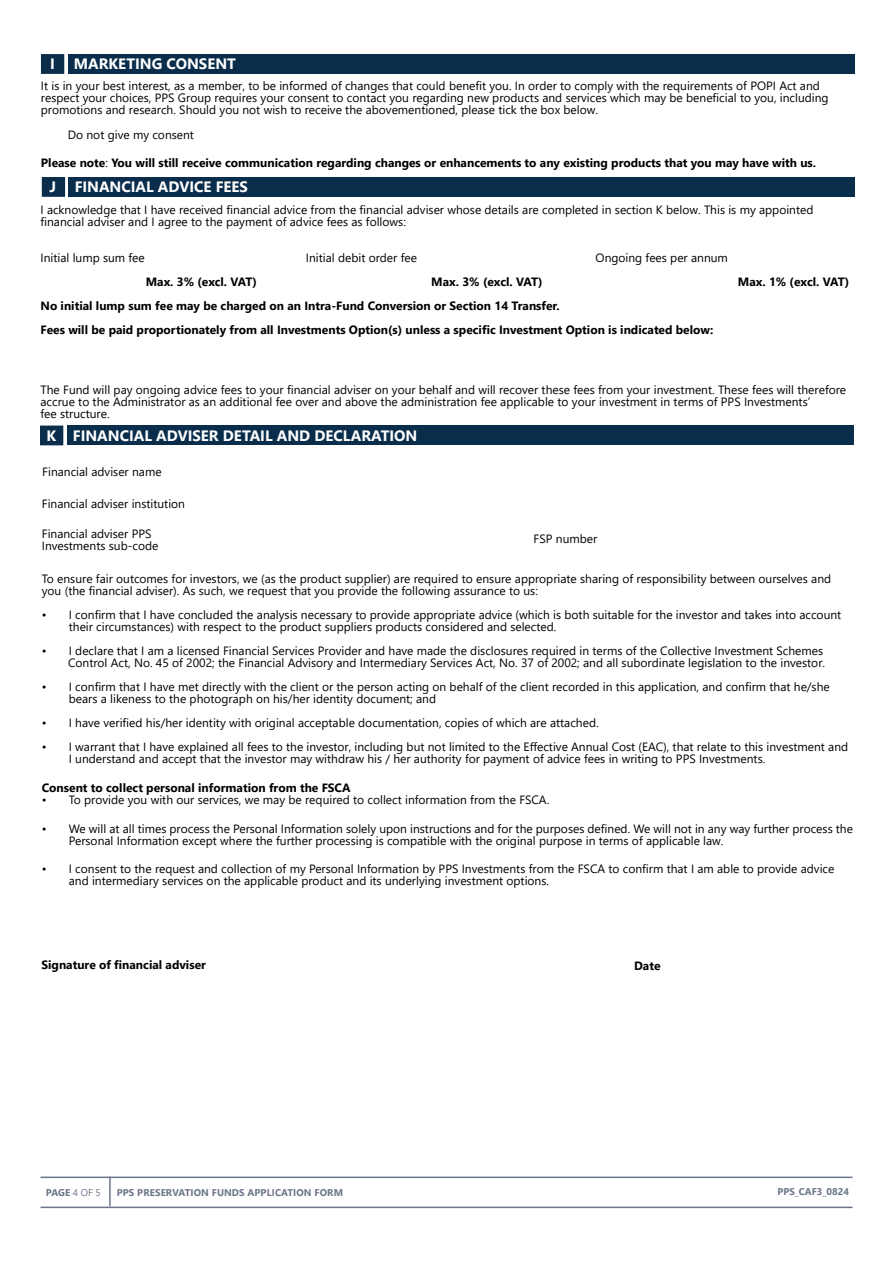
<style>
.page{position:relative;width:893px;height:1263px;background:#fff}
.page>*{position:absolute;margin:0;border:0;box-sizing:border-box;transform-origin:0 0}
.t1{font:700 15px "Segoe UI";color:#fff}
.t2{font:12px/12px "Segoe UI";color:#000}
.t3{font:700 12px/24px "Segoe UI";color:#000}
.t4{font:700 9.75px "Segoe UI";letter-spacing:.01em;color:#6c7589}
.s1{font-weight:400}
</style>
<div class="page">
<hr style="left:109px;top:1176px;width:2px;height:30px;background:#6c7589">
<hr style="left:40px;top:1206px;width:812px;height:2px;background:#6c7589">
<hr style="left:40px;top:1176px;width:812px;height:2px;background:#6c7589">
<div style="left:41px;top:54px;width:23px;height:20px;background:#092d4b;border:2px solid #092d4b"></div>
<div style="left:68px;top:54px;width:786px;height:20px;background:#092d4b"></div>
<div style="left:42px;top:177px;width:23px;height:20px;background:#092d4b;border:2px solid #092d4b"></div>
<div style="left:69px;top:177px;width:786px;height:20px;background:#092d4b"></div>
<div style="left:40px;top:426px;width:23px;height:19px;background:#092d4b"></div>
<div style="left:67px;top:426px;width:786px;height:19px;background:#092d4b"></div>
<p class="t1" style="left:50px;top:50px;width:6px">I</p>
<p class="t1" style="left:74px;top:50px;width:164px">MARKETING CONSENT</p>
<p class="t2" style="left:41px;top:79px;width:789px">It is in your best interest, as a member, to be informed of changes that could benefit you. In order to comply with the requirements of POPI Act and respect your choices, PPS Group requires your consent to contact you regarding new products and services which may be beneficial to you, including promotions and research. Should you not wish to receive the abovementioned, please tick the box below.</p>
<p class="t2" style="left:68px;top:127px;width:128px">Do not give my consent</p>
<p class="t3" style="left:41px;top:150px;width:777px">Please note<span class="s1">:</span> You will still receive communication regarding changes or enhancements to any existing products that you may have with us.</p>
<p class="t1" style="left:50px;top:173px;width:200px">J FINANCIAL ADVICE FEES</p>
<p class="t2" style="left:41px;top:203px;width:774px">I acknowledge that I have received financial advice from the financial adviser whose details are completed in section K below. This is my appointed financial adviser and I agree to the payment of advice fees as follows:</p>
<p class="t2" style="left:41px;top:251px;width:106px">Initial lump sum fee</p>
<p class="t2" style="left:306px;top:251px;width:113px">Initial debit order fee</p>
<p class="t2" style="left:596px;top:251px;width:134px">Ongoing fees per annum</p>
<p class="t3" style="left:146px;top:269px;width:113px">Max. 3% (excl. VAT)</p>
<p class="t3" style="left:431px;top:269px;width:113px">Max. 3% (excl. VAT)</p>
<p class="t3" style="left:738px;top:269px;width:113px">Max. 1% (excl. VAT)</p>
<p class="t3" style="left:41px;top:293px;width:674px">No initial lump sum fee may be charged on an Intra-Fund Conversion or Section 14 Transfer.<br>Fees will be paid proportionately from all Investments Option(s) unless a specific Investment Option is indicated below:</p>
<p class="t2" style="left:41px;top:383px;width:807px">The Fund will pay ongoing advice fees to your financial adviser on your behalf and will recover these fees from your investment. These fees will therefore accrue to the Administrator as an additional fee over and above the administration fee applicable to your investment in terms of PPS Investments’<br>fee structure.</p>
<p class="t1" style="left:47px;top:421px;width:372px">K FINANCIAL ADVISER DETAIL AND DECLARATION</p>
<p class="t2" style="left:42px;top:465px;width:121px">Financial adviser name</p>
<p class="t2" style="left:42px;top:497px;width:145px">Financial adviser institution</p>
<p class="t2" style="left:42px;top:527px;width:118px">Financial adviser PPS<br>Investments sub-code</p>
<p class="t2" style="left:534px;top:531px;width:65px">FSP number</p>
<p class="t2" style="left:42px;top:572px;width:791px">To ensure fair outcomes for investors, we (as the product supplier) are required to ensure appropriate sharing of responsibility between ourselves and you (the financial adviser). As such, we request that you provide the following assurance to us:</p>
<p class="t2" style="left:69px;top:608px;width:774px;text-indent:-27px">• I confirm that I have concluded the analysis necessary to provide appropriate advice (which is both suitable for the investor and takes into account their circumstances) with respect to the product suppliers products considered and selected.</p>
<p class="t2" style="left:42px;top:644px;width:785px;text-align:right">• I declare that I am a licensed Financial Services Provider and have made the disclosures required in terms of the Collective Investment Schemes<br>Control Act, No. 45 of 2002; the Financial Advisory and Intermediary Services Act, No. 37 of 2002; and all subordinate legislation to the investor.</p>
<p class="t2" style="left:69px;top:680px;width:762px;text-indent:-27px">• I confirm that I have met directly with the client or the person acting on behalf of the client recorded in this application, and confirm that he/she bears a likeness to the photograph on his/her identity document; and</p>
<p class="t2" style="left:42px;top:716px;width:558px">• I have verified his/her identity with original acceptable documentation, copies of which are attached.</p>
<p class="t2" style="left:69px;top:740px;width:781px;text-indent:-27px">• I warrant that I have explained all fees to the investor, including but not limited to the Effective Annual Cost (EAC), that relate to this investment and<br>I understand and accept that the investor may withdraw his / her authority for payment of advice fees in writing to PPS Investments.</p>
<p class="t3" style="left:42px;top:775px;width:310px">Consent to collect personal information from the FSCA</p>
<p class="t2" style="left:42px;top:793px;width:509px">• To provide you with our services, we may be required to collect information from the FSCA.</p>
<p class="t2" style="left:69px;top:821px;width:786px;text-indent:-27px">• We will at all times process the Personal Information solely upon instructions and for the purposes defined. We will not in any way further process the<br>Personal Information except where the further processing is compatible with the original purpose in terms of applicable law.</p>
<p class="t2" style="left:69px;top:862px;width:767px;text-indent:-27px">• I consent to the request and collection of my Personal Information by PPS Investments from the FSCA to confirm that I am able to provide advice and intermediary services on the applicable product and its underlying investment options.</p>
<p class="t3" style="left:41px;top:952px;width:166px">Signature of financial adviser</p>
<p class="t3" style="left:634px;top:953px;width:28px">Date</p>
<p class="t4" style="left:46px;top:1183px;width:56px">PAGE <span class="s1">4 OF 5</span></p>
<p class="t4" style="left:117px;top:1184px;width:228px">PPS PRESERVATION FUNDS APPLICATION FORM</p>
<p class="t4" style="left:777px;top:1182px;width:73px">PPS_CAF3_0824</p>
</div>
